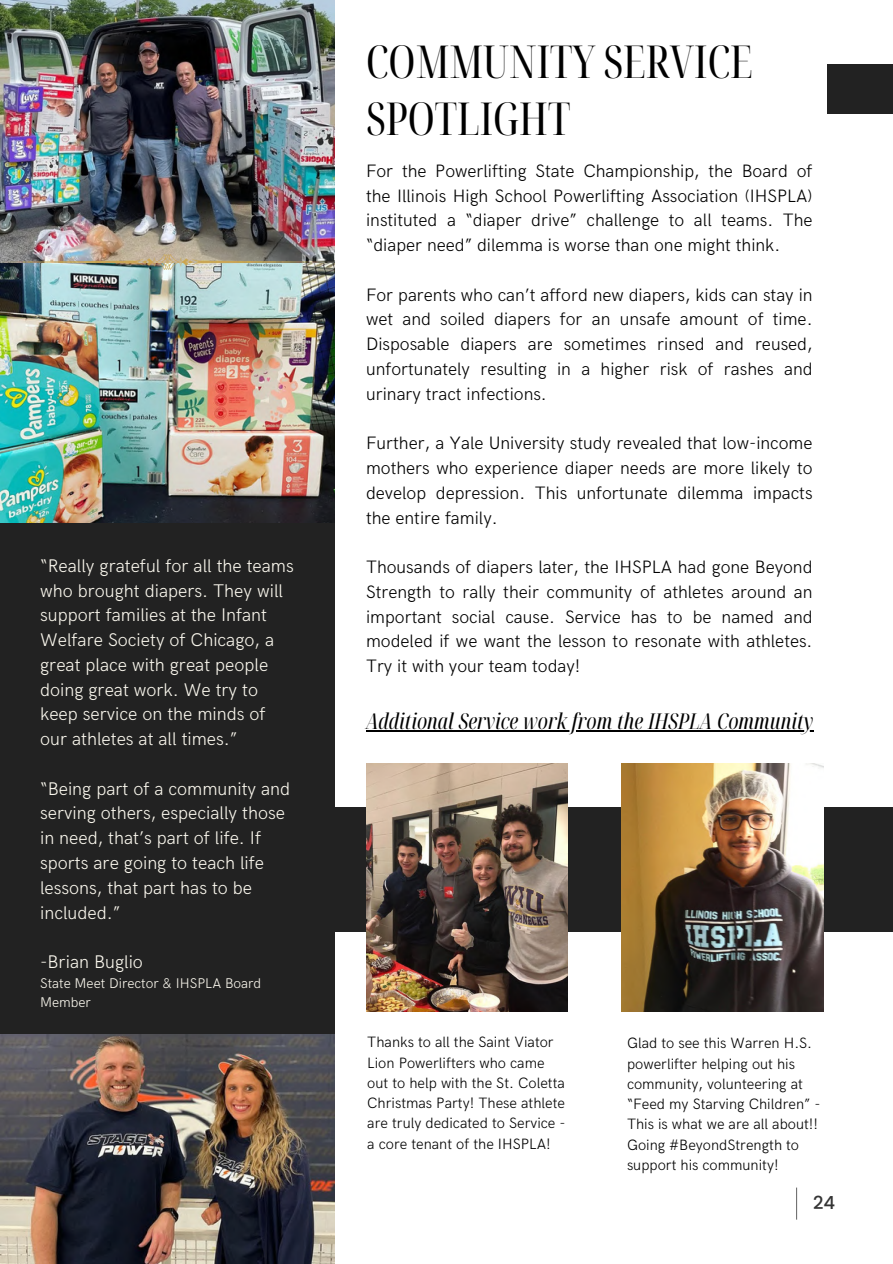
<style>
.page{position:relative;width:893px;height:1264px;background:#fff}
.page>*{position:absolute;margin:0;border:0;box-sizing:border-box;transform-origin:0 0}
.t1{font:extra-condensed 45.3px/57.3px "Noto Serif Display";color:#000}
.t2{font:italic extra-condensed 21.75px "Noto Serif Display";color:#000}
.t3{font:300 18.3px/24.8px "HK Grotesk";color:#faf7ed}
.t4{font:300 18px/24.8px "HK Grotesk";color:#000;text-align:justify}
.t5{font:500 18px "Poppins";color:#343434}
.t6{font:300 15px/20.2px "HK Grotesk";color:#000}
.t7{font:300 14.1px/19.2px "HK Grotesk";color:#faf7ed}
</style>
<div class="page">
<img style="left:0;top:0;width:334px;height:524px">
<div style="left:330px;top:807px;width:562px;height:124px;background:#222"></div>
<img style="left:366px;top:763px;width:201px;height:248px">
<img style="left:621px;top:763px;width:202px;height:248px">
<div style="left:0;top:524px;width:334px;height:650px;background:#222"></div>
<div style="left:826px;top:64px;width:66px;height:50px;background:#222"></div>
<img style="left:0;top:255px;width:334px;height:14px">
<img style="left:0;top:1034px;width:334px;height:229px">
<hr style="left:366px;top:730px;width:447px;height:1px;background:#000">
<hr style="left:796px;top:1187px;width:1px;height:32px;background:#737373">
<p class="t3" style="left:40px;top:554px;width:255px">“Really grateful for all the teams who brought diapers. They will support families at the Infant<br>Welfare Society of Chicago, a great place with great people doing great work. We try to keep service on the minds of our athletes at all times.”</p>
<p class="t3" style="left:40px;top:776px;width:251px">“Being part of a community and serving others, especially those in need, that’s part of life. If sports are going to teach life lessons, that part has to be included.”</p>
<p class="t3" style="left:40px;top:950px;width:104px">-Brian Buglio</p>
<p class="t7" style="left:40px;top:974px;width:223px">State Meet Director &amp; IHSPLA Board<br>Member</p>
<p class="t1" style="left:366px;top:32px;width:388px">COMMUNITY SERVICE<br>SPOTLIGHT</p>
<p class="t4" style="left:366px;top:159px;width:448px">For the Powerlifting State Championship, the Board of the Illinois High School Powerlifting Association (IHSPLA) instituted a “diaper drive” challenge to all teams. The “diaper need” dilemma is worse than one might think.</p>
<p class="t4" style="left:366px;top:283px;width:448px">For parents who can’t afford new diapers, kids can stay in wet and soiled diapers for an unsafe amount of time.<br>Disposable diapers are sometimes rinsed and reused, unfortunately resulting in a higher risk of rashes and urinary tract infections.</p>
<p class="t4" style="left:366px;top:431px;width:448px">Further, a Yale University study revealed that low-income mothers who experience diaper needs are more likely to develop depression. This unfortunate dilemma impacts the entire family.</p>
<p class="t4" style="left:366px;top:555px;width:448px">Thousands of diapers later, the IHSPLA had gone Beyond Strength to rally their community of athletes around an important social cause. Service has to be named and modeled if we want the lesson to resonate with athletes.<br>Try it with your team today!</p>
<p class="t2" style="left:366px;top:706px;width:448px">Additional Service work from the IHSPLA Community</p>
<p class="t6" style="left:367px;top:1032px;width:200px">Thanks to all the Saint Viator<br>Lion Powerlifters who came out to help with the St. Coletta<br>Christmas Party! These athlete are truly dedicated to Service - a core tenant of the IHSPLA!</p>
<p class="t6" style="left:627px;top:1033px;width:195px">Glad to see this Warren H.S. powerlifter helping out his community, volunteering at “Feed my Starving Children” -</p>
<p class="t6" style="left:627px;top:1114px;width:193px">This is what we are all about!!<br>Going #BeyondStrength to support his community!</p>
<p class="t5" style="left:813px;top:1190px;width:24px">24</p>
</div>
